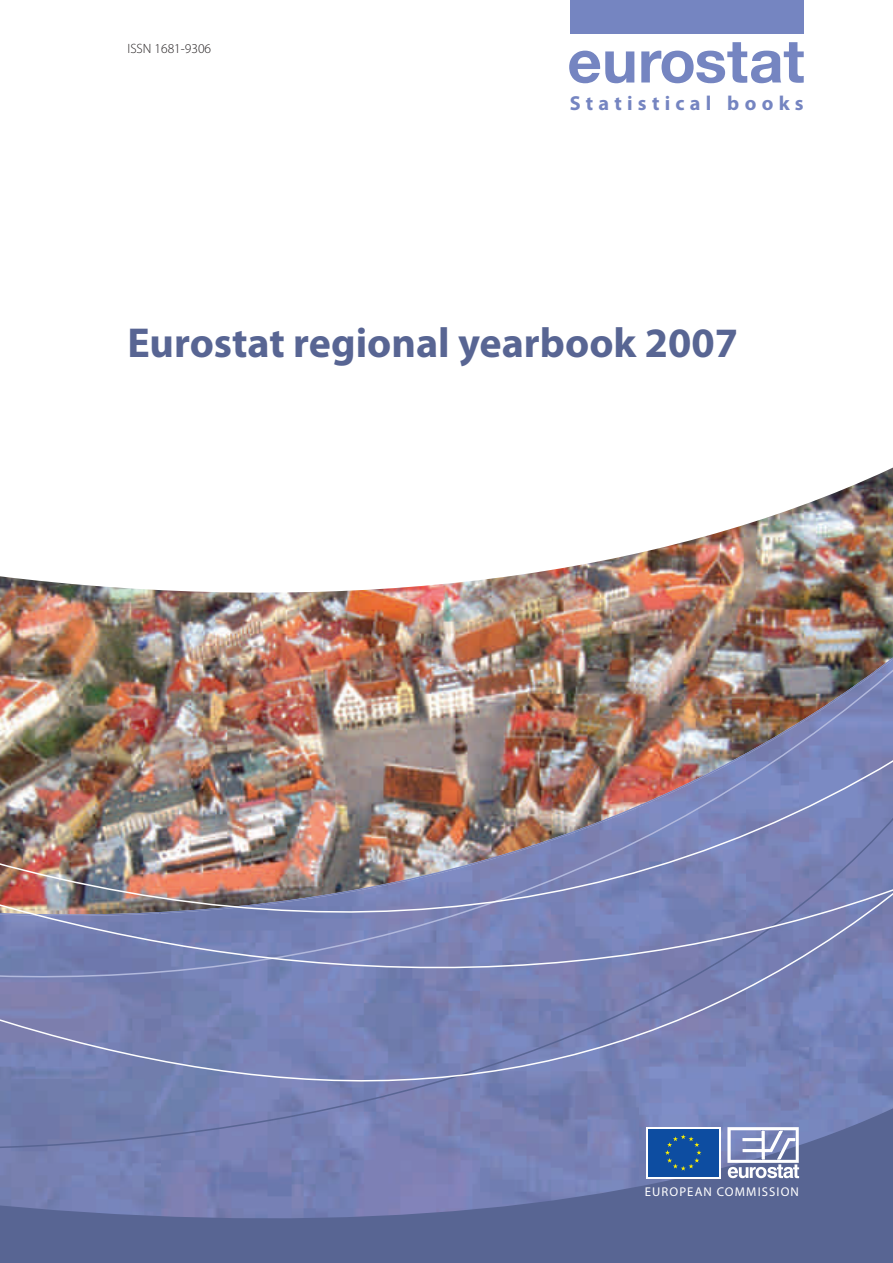
<style>
.page{position:relative;width:893px;height:1263px;background:#fff}
.page>*{position:absolute;margin:0;border:0;box-sizing:border-box;transform-origin:0 0}
.t1{font:700 42px "Myriad Pro";color:#586593}
.t2{font:700 20.25px "Myriad Pro";letter-spacing:.26em;color:#7585c1}
.t3{font:300 13.5px "Myriad Pro";color:#231f20}
.t4{font:12.75px "Myriad Pro";letter-spacing:.09em;color:#fff}
</style>
<div class="page">
<div style="left:570px;top:0;width:234px;height:34px;background:#7585c1"></div>
<img style="left:1px;top:467px;width:892px;height:478px">
<svg style="left:1px;top:945px;width:892px;height:318px;background:#717cad"></svg>
<svg style="left:569px;top:42px;width:235px;height:41px"></svg>
<svg style="left:727px;top:1127px;width:72px;height:51px"></svg>
<svg style="left:646px;top:1127px;width:74px;height:51px"></svg>
<div style="left:648px;top:1129px;width:71px;height:47px;background:#0d4da1"></div>
<svg style="left:665px;top:1134px;width:36px;height:36px"></svg>
<svg style="left:0;top:576px;width:1px;height:687px"></svg>
<p class="t3" style="left:128px;top:40px;width:85px">ISSN 1681-9306</p>
<p class="t2" style="left:570px;top:90px;width:235px">Statistical books</p>
<p class="t1" style="left:128px;top:316px;width:612px">Eurostat regional yearbook 2007</p>
<p class="t4" style="left:645px;top:1184px;width:156px">EUROPEAN COMMISSION</p>
</div>
